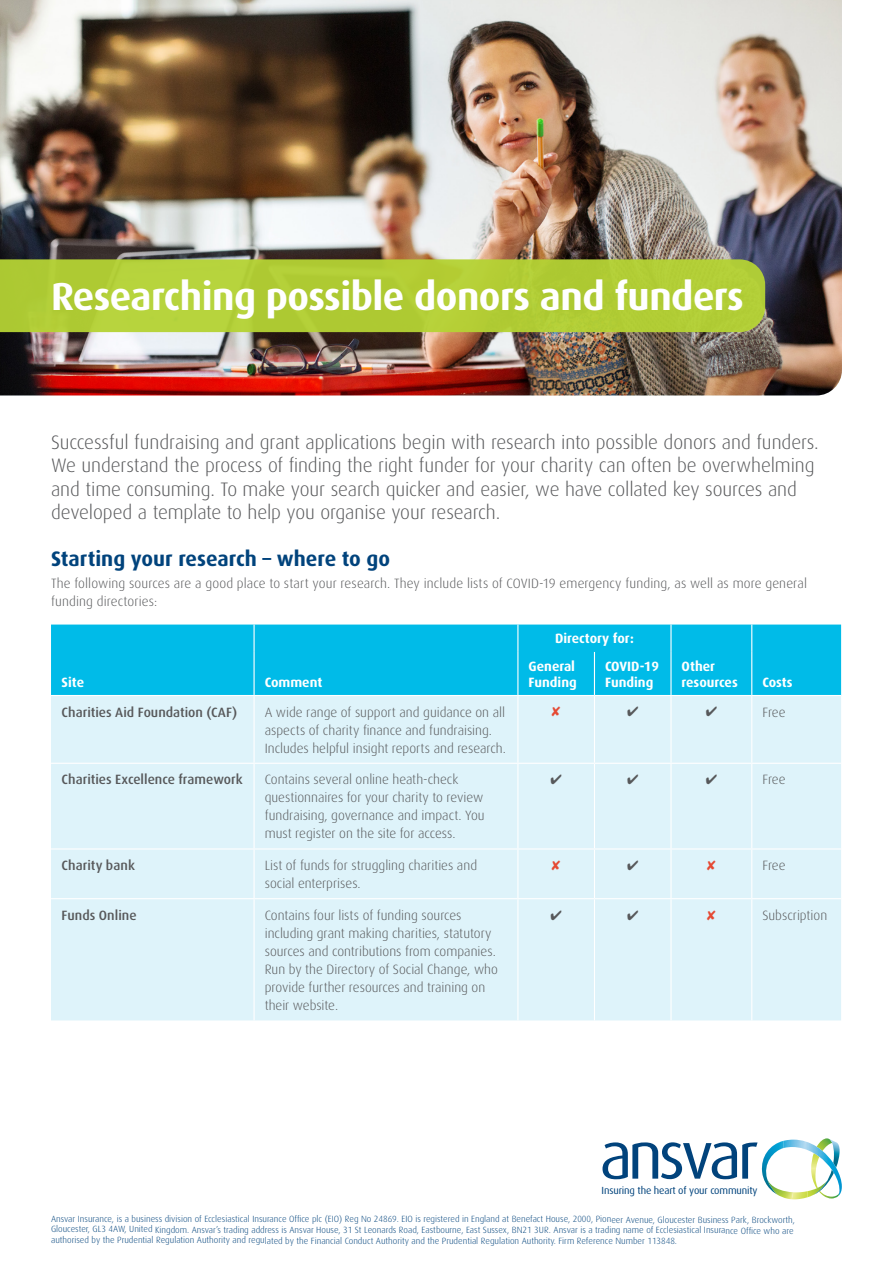
<style>
.page{position:relative;width:893px;height:1263px;background:#fff}
.page>*{position:absolute;margin:0;border:0;box-sizing:border-box;transform-origin:0 0}
.Headline_Main{font:700 39px "Dax";letter-spacing:-.015em;color:#fff}
.Subhead{font:700 21px "Dax";color:#01437c}
.Intro{font:300 19.5px/23.4px "Dax";letter-spacing:-.005em;color:#57585a}
.Table_-_Body{font:300 13.5px/18px "Dax";color:#57585a}
.Body{font:300 13.5px/18px "Dax";letter-spacing:.01em;color:#57585a}
.Table_-_Body-2{font:500 13.5px "Dax";color:#57585a}
.Table___Header{font:700 13.5px/16.2px "Dax";color:#fff}
.t1{font:10.35px "Dax";letter-spacing:-.015em;color:#01437c}
.Small_Print{font:300 9px/10.8px "Dax";color:#01437c}
</style>
<div class="page">
<svg style="left:602px;top:1138px;width:240px;height:61px"></svg>
<img style="left:761px;top:1141px;width:23px;height:53px">
<img style="left:0;top:0;width:842px;height:395px">
<div style="left:0;top:259px;width:765px;height:73px;background:#b2cc35"></div>
<div style="left:51px;top:624px;width:790px;height:71px;background:#00bbe8"></div>
<div style="left:51px;top:696px;width:790px;height:324px;background:#def3fa"></div>
<hr style="left:253px;top:624px;width:2px;height:28px;background:#fff">
<hr style="left:253px;top:652px;width:2px;height:43px;background:#fff">
<svg style="left:517px;top:624px;width:1px;height:28px"></svg>
<hr style="left:670px;top:624px;width:2px;height:28px;background:#fff">
<svg style="left:751px;top:624px;width:1px;height:28px"></svg>
<hr style="left:751px;top:652px;width:1px;height:43px;background:#fff">
<hr style="left:517px;top:652px;width:1px;height:43px;background:#fff">
<hr style="left:594px;top:652px;width:1px;height:43px;background:#fff">
<hr style="left:670px;top:652px;width:2px;height:43px;background:#fff">
<hr style="left:253px;top:696px;width:2px;height:67px;background:#fff">
<hr style="left:517px;top:696px;width:1px;height:67px;background:#fff">
<hr style="left:594px;top:696px;width:1px;height:67px;background:#fff">
<hr style="left:670px;top:696px;width:2px;height:67px;background:#fff">
<hr style="left:751px;top:696px;width:1px;height:67px;background:#fff">
<hr style="left:51px;top:763px;width:203px;height:1px;background:#fff">
<hr style="left:254px;top:763px;width:264px;height:1px;background:#fff">
<hr style="left:253px;top:764px;width:2px;height:84px;background:#fff">
<hr style="left:518px;top:763px;width:76px;height:1px;background:#fff">
<hr style="left:517px;top:764px;width:1px;height:84px;background:#fff">
<hr style="left:594px;top:763px;width:77px;height:1px;background:#fff">
<hr style="left:594px;top:764px;width:1px;height:84px;background:#fff">
<hr style="left:671px;top:763px;width:81px;height:1px;background:#fff">
<hr style="left:670px;top:764px;width:2px;height:84px;background:#fff">
<hr style="left:752px;top:763px;width:89px;height:1px;background:#fff">
<hr style="left:751px;top:764px;width:1px;height:84px;background:#fff">
<hr style="left:253px;top:849px;width:2px;height:49px;background:#fff">
<hr style="left:517px;top:849px;width:1px;height:49px;background:#fff">
<hr style="left:594px;top:849px;width:1px;height:49px;background:#fff">
<hr style="left:670px;top:849px;width:2px;height:49px;background:#fff">
<hr style="left:751px;top:849px;width:1px;height:49px;background:#fff">
<hr style="left:253px;top:899px;width:2px;height:121px;background:#fff">
<hr style="left:517px;top:899px;width:1px;height:121px;background:#fff">
<hr style="left:594px;top:899px;width:1px;height:121px;background:#fff">
<hr style="left:670px;top:899px;width:2px;height:121px;background:#fff">
<hr style="left:751px;top:899px;width:1px;height:121px;background:#fff">
<hr style="left:51px;top:848px;width:203px;height:1px;background:#fff">
<hr style="left:254px;top:848px;width:264px;height:1px;background:#fff">
<hr style="left:518px;top:848px;width:76px;height:1px;background:#fff">
<hr style="left:594px;top:848px;width:77px;height:1px;background:#fff">
<hr style="left:671px;top:848px;width:81px;height:1px;background:#fff">
<hr style="left:752px;top:848px;width:89px;height:1px;background:#fff">
<hr style="left:51px;top:898px;width:203px;height:1px;background:#fff">
<hr style="left:254px;top:898px;width:264px;height:1px;background:#fff">
<hr style="left:518px;top:898px;width:76px;height:1px;background:#fff">
<hr style="left:594px;top:898px;width:77px;height:1px;background:#fff">
<hr style="left:671px;top:898px;width:81px;height:1px;background:#fff">
<hr style="left:752px;top:898px;width:89px;height:1px;background:#fff">
<svg style="left:552px;top:707px;width:8px;height:10px"></svg>
<svg style="left:627px;top:707px;width:11px;height:9px"></svg>
<svg style="left:706px;top:707px;width:11px;height:9px"></svg>
<svg style="left:551px;top:774px;width:10px;height:10px"></svg>
<svg style="left:627px;top:774px;width:11px;height:10px"></svg>
<svg style="left:706px;top:774px;width:11px;height:10px"></svg>
<svg style="left:552px;top:860px;width:8px;height:10px"></svg>
<svg style="left:627px;top:860px;width:11px;height:10px"></svg>
<svg style="left:707px;top:860px;width:9px;height:10px"></svg>
<svg style="left:551px;top:910px;width:10px;height:10px"></svg>
<svg style="left:627px;top:910px;width:11px;height:10px"></svg>
<svg style="left:707px;top:910px;width:9px;height:10px"></svg>
<p class="Headline_Main" style="left:51px;top:275px;width:694px">Researching possible donors and funders</p>
<p class="Intro" style="left:51px;top:431px;width:769px">Successful fundraising and grant applications begin with research into possible donors and funders.<br>We understand the process of finding the right funder for your charity can often be overwhelming and time consuming. To make your search quicker and easier, we have collated key sources and developed a template to help you organise your research.</p>
<p class="Subhead" style="left:51px;top:546px;width:341px">Starting your research – where to go</p>
<p class="Body" style="left:51px;top:574px;width:758px">The following sources are a good place to start your research. They include lists of COVID-19 emergency funding, as well as more general funding directories:</p>
<p class="Table___Header" style="left:62px;top:674px;width:24px">Site</p>
<p class="Table___Header" style="left:265px;top:674px;width:59px">Comment</p>
<p class="Table___Header" style="left:555px;top:631px;width:80px">Directory for:</p>
<p class="Table___Header" style="left:529px;top:658px;width:50px">General<br>Funding</p>
<p class="Table___Header" style="left:605px;top:658px;width:55px">COVID-19<br>Funding</p>
<p class="Table___Header" style="left:682px;top:658px;width:58px">Other resources</p>
<p class="Table___Header" style="left:762px;top:674px;width:32px">Costs</p>
<p class="Table_-_Body-2" style="left:62px;top:704px;width:177px">Charities Aid Foundation (CAF)</p>
<p class="Table_-_Body" style="left:265px;top:703px;width:243px">A wide range of support and guidance on all aspects of charity finance and fundraising.<br>Includes helpful insight reports and research.</p>
<p class="Table_-_Body" style="left:762px;top:703px;width:25px">Free</p>
<p class="Table_-_Body-2" style="left:62px;top:772px;width:183px">Charities Excellence framework</p>
<p class="Table_-_Body" style="left:265px;top:771px;width:221px">Contains several online heath-check questionnaires for your charity to review fundraising, governance and impact. You must register on the site for access.</p>
<p class="Table_-_Body" style="left:762px;top:771px;width:25px">Free</p>
<p class="Table_-_Body-2" style="left:62px;top:858px;width:75px">Charity bank</p>
<p class="Table_-_Body" style="left:265px;top:856px;width:214px">List of funds for struggling charities and social enterprises.</p>
<p class="Table_-_Body" style="left:762px;top:856px;width:25px">Free</p>
<p class="Table_-_Body-2" style="left:62px;top:907px;width:76px">Funds Online</p>
<p class="Table_-_Body" style="left:265px;top:906px;width:235px">Contains four lists of funding sources including grant making charities, statutory sources and contributions from companies.<br>Run by the Directory of Social Change, who provide further resources and training on their website.</p>
<p class="Table_-_Body" style="left:762px;top:906px;width:66px">Subscription</p>
<p class="t1" style="left:602px;top:1185px;width:158px">Insuring the heart of your community</p>
<p class="Small_Print" style="left:51px;top:1214px;width:745px">Ansvar Insurance, is a business division of Ecclesiastical Insurance Office plc (EIO) Reg No 24869. EIO is registered in England at Benefact House, 2000, Pioneer Avenue, Gloucester Business Park, Brockworth,<br>Gloucester, GL3 4AW, United Kingdom. Ansvar’s trading address is Ansvar House, 31 St Leonards Road, Eastbourne, East Sussex, BN21 3UR. Ansvar is a trading name of Ecclesiastical Insurance Office who are authorised by the Prudential Regulation Authority and regulated by the Financial Conduct Authority and the Prudential Regulation Authority. Firm Reference Number 113848.</p>
</div>
